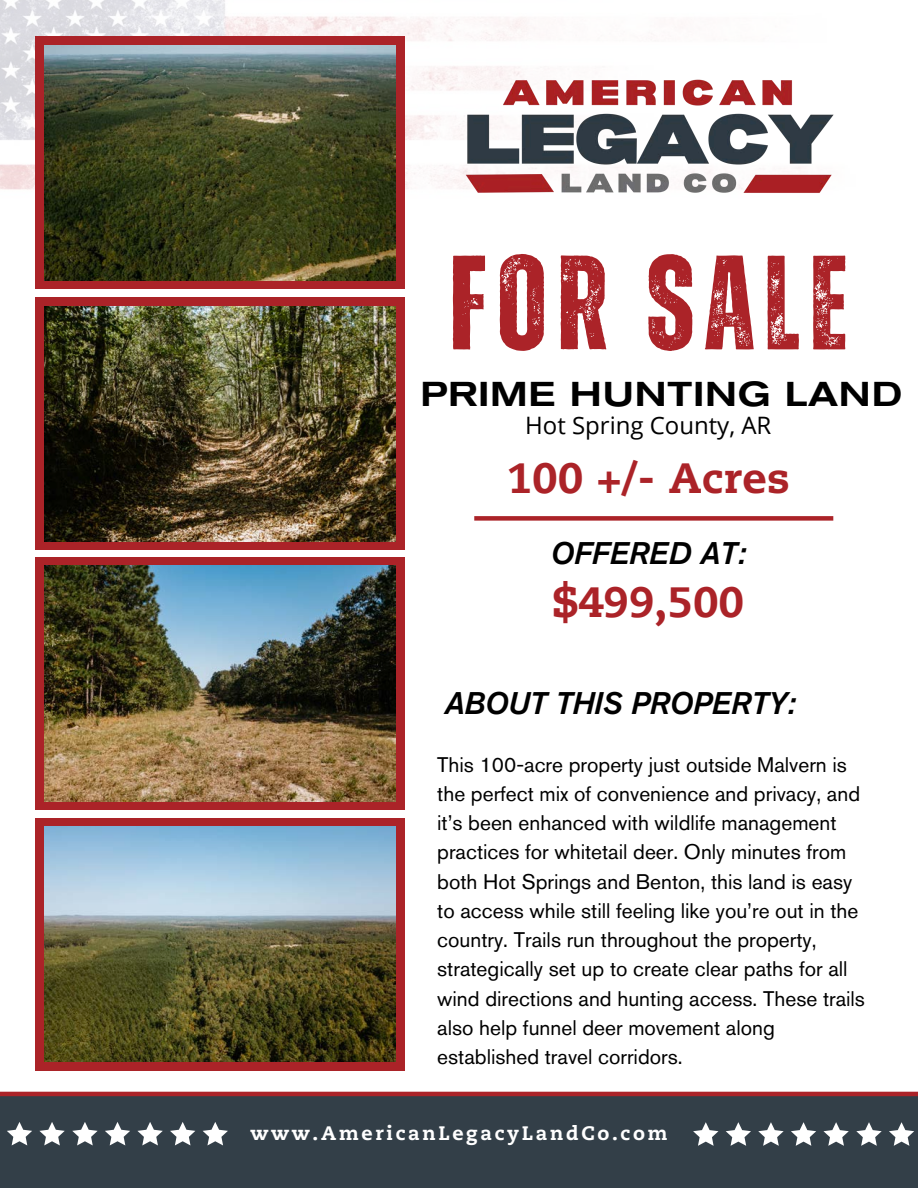
<style>
.page{position:relative;width:918px;height:1188px;background:#fff}
.page>*{position:absolute;margin:0;border:0;box-sizing:border-box;transform-origin:0 0}
.t1{font:700 133.95px "Zuume Rough";letter-spacing:.075em;color:#ab2328}
.t2{font:800 42.3px "Caecilia LT Pro 85";letter-spacing:.01em;color:#ab2328}
.t3{font:500 expanded 34.2px "Akzidenz Grotesk BE";letter-spacing:.02em;color:#000}
.t4{font:italic 500 31.05px "Akzidenz Grotesk Pro";color:#000}
.t5{font:24px "Open Sans";color:#000}
.t6{font:21px/29.2px "Akzidenz Grotesk Pro";color:#000}
.t7{font:800 19.5px "Caecilia LT Pro 85";letter-spacing:.14em;color:#fff}
</style>
<div class="page">
<img style="left:0;top:0;width:450px;height:190px">
<img style="left:450px;top:17px;width:384px;height:176px">
<div style="left:0;top:1093px;width:918px;height:95px;background:#333f48"></div>
<div style="left:35px;top:37px;width:370px;height:252px;background:#ab2328"></div>
<img style="left:44px;top:46px;width:351px;height:235px">
<div style="left:35px;top:297px;width:370px;height:253px;background:#ab2328"></div>
<img style="left:44px;top:306px;width:351px;height:235px">
<div style="left:35px;top:557px;width:370px;height:253px;background:#ab2328"></div>
<img style="left:44px;top:566px;width:351px;height:235px">
<div style="left:35px;top:818px;width:370px;height:252px;background:#ab2328"></div>
<img style="left:44px;top:827px;width:351px;height:235px">
<svg style="left:72px;top:1122px;width:26px;height:23px"></svg>
<svg style="left:105px;top:1122px;width:25px;height:23px"></svg>
<svg style="left:137px;top:1122px;width:26px;height:23px"></svg>
<svg style="left:170px;top:1122px;width:25px;height:23px"></svg>
<svg style="left:203px;top:1122px;width:25px;height:23px"></svg>
<svg style="left:7px;top:1122px;width:25px;height:23px"></svg>
<svg style="left:39px;top:1122px;width:25px;height:23px"></svg>
<svg style="left:856px;top:1122px;width:26px;height:24px"></svg>
<svg style="left:889px;top:1122px;width:25px;height:24px"></svg>
<svg style="left:693px;top:1122px;width:25px;height:24px"></svg>
<svg style="left:726px;top:1122px;width:25px;height:24px"></svg>
<svg style="left:758px;top:1122px;width:26px;height:24px"></svg>
<svg style="left:791px;top:1122px;width:25px;height:24px"></svg>
<svg style="left:823px;top:1122px;width:25px;height:24px"></svg>
<hr style="left:0;top:1092px;width:918px;height:4px;background:#ab2328">
<div style="left:474px;top:516px;width:359px;height:5px;background:#ab2328"></div>
<h4 class="t1" style="left:449px;top:242px;width:400px">FOR SALE</h4>
<h3 class="t3" style="left:421px;top:382px;width:483px">PRIME HUNTING LAND</h3>
<p class="t5" style="left:525px;top:409px;width:248px">Hot Spring County, AR</p>
<h3 class="t2" style="left:507px;top:461px;width:284px">100 +/- Acres</h3>
<h3 class="t4" style="left:551px;top:540px;width:197px">OFFERED AT:</h3>
<h2 class="t2" style="left:553px;top:584px;width:192px">$499,500</h2>
<h1 class="t4" style="left:444px;top:691px;width:353px">ABOUT THIS PROPERTY:</h1>
<p class="t6" style="left:437px;top:752px;width:429px">This 100-acre property just outside Malvern is the perfect mix of convenience and privacy, and it’s been enhanced with wildlife management practices for whitetail deer. Only minutes from both Hot Springs and Benton, this land is easy to access while still feeling like you’re out in the country. Trails run throughout the property, strategically set up to create clear paths for all wind directions and hunting access. These trails also help funnel deer movement along established travel corridors.</p>
<h2 class="t7" style="left:250px;top:1125px;width:419px">www.AmericanLegacyLandCo.com</h2>
</div>
